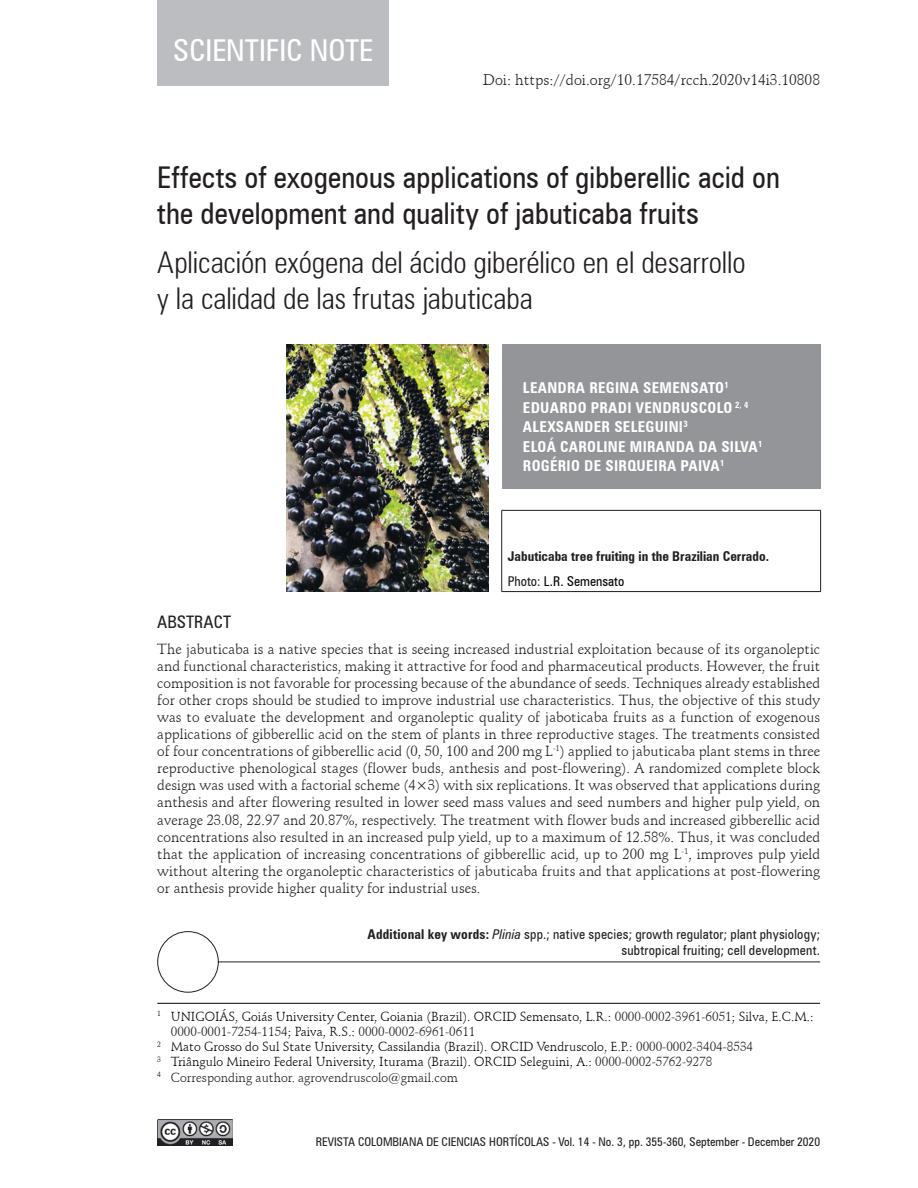
<style>
.page{position:relative;width:918px;height:1188px;background:#fff}
.page>*{position:absolute;margin:0;border:0;box-sizing:border-box;transform-origin:0 0}
.t1{font:condensed 30.15px "Zurich BT";color:#fff}
.t2{font:condensed 30px/36px "Zurich BT";color:#231f20}
.t3{font:300 condensed 30px/36px "Zurich BT";letter-spacing:-.005em;color:#231f20}
.t4{font:condensed 17.25px "Zurich BT";color:#231f20}
.t5{font:700 condensed 15px/19.5px "Zurich BT";letter-spacing:.02em;color:#fff}
.t6{font:15px "Schneidler BT";color:#231f20}
.t7{font:14.25px/17.1px "Schneidler BT";color:#231f20;text-align:justify}
.t8{font:condensed 13.5px/16.2px "Zurich BT";letter-spacing:.015em;color:#231f20;text-align:right}
.t9{font:700 condensed 13.5px/24.8px "Zurich BT";color:#231f20}
.t10{font:12.75px "Schneidler BT";color:#040503}
.t11{font:12.75px "Schneidler BT";color:#231f20}
.t12{font:condensed 12px "Zurich BT";color:#231f20}
.s1{font-weight:400}
.s2{font-weight:400;color:#040503}
.s3{font-weight:700}
.s4{font-style:italic}
.s5{color:#231f20}
.s6{color:#040503}
</style>
<div class="page">
<img style="left:157px;top:1119px;width:76px;height:26px">
<div style="left:502px;top:345px;width:319px;height:144px;background:#939598"></div>
<hr style="left:501px;top:510px;width:320px;height:1px;background:#231f20">
<hr style="left:501px;top:511px;width:1px;height:80px;background:#231f20">
<hr style="left:820px;top:511px;width:1px;height:80px;background:#231f20">
<hr style="left:501px;top:591px;width:320px;height:1px;background:#231f20">
<hr style="left:157px;top:1003px;width:663px;height:1px;background:#040503">
<img style="left:287px;top:345px;width:202px;height:247px">
<div style="left:157px;top:0;width:232px;height:86px;background:#bcbdc0"></div>
<svg style="left:157px;top:931px;width:664px;height:62px"></svg>
<h1 class="t1" style="left:173px;top:32px;width:14px">scienti</h1>
<h1 class="t1" style="left:266px;top:32px;width:61px">fic note</h1>
<p class="t6" style="left:483px;top:70px;width:338px">Doi: https://doi.org/10.17584/rcch.2020v14i3.10808</p>
<h2 class="t2" style="left:157px;top:159px;width:624px">Effects of exogenous applications of gibberellic acid on the development and quality of jabuticaba fruits</h2>
<h2 class="t3" style="left:157px;top:244px;width:590px">Aplicación exógena del ácido giberélico en el desarrollo y la calidad de las frutas jabuticaba</h2>
<p class="t5" style="left:523px;top:378px;width:241px">LEANDRA REGINA SEMENSATO<sup>1<br></sup>EDUARDO PRADI VENDRUSCOLO <sup>2,</sup> <sup>4<br></sup>ALEXSANDER SELEGUINI<sup>3<br></sup>ELOÁ CAROLINE MIRANDA DA SILVA<sup>1<br></sup>ROGÉRIO DE SIRQUEIRA PAIVA<sup>1</sup></p>
<p class="t9" style="left:508px;top:544px;width:263px">Jabuticaba tree fruiting in the Brazilian Cerrado.<br><span class="s1">Photo:</span> <span class="s2">L.R. Semensato</span></p>
<p class="t4" style="left:157px;top:611px;width:75px">ABSTRACT</p>
<p class="t7" style="left:157px;top:640px;width:664px">The jabuticaba is a native species that is seeing increased industrial exploitation because of its organoleptic and functional characteristics, making it attractive for food and pharmaceutical products. However, the fruit composition is not favorable for processing because of the abundance of seeds. Techniques already established for other crops should be studied to improve industrial use characteristics. Thus, the objective of this study was to evaluate the development and organoleptic quality of jaboticaba fruits as a function of exogenous applications of gibberellic acid on the stem of plants in three reproductive stages. The treatments consisted of four concentrations of gibberellic acid (0, 50, 100 and 200 mg L<sup>-1</sup>) applied to jabuticaba plant stems in three reproductive phenological stages (flower buds, anthesis and post-flowering). A randomized complete block design was used with a factorial scheme (4×3) with six replications. It was observed that applications during anthesis and after flowering resulted in lower seed mass values and seed numbers and higher pulp yield, on average 23.08, 22.97 and 20.87%, respectively. The treatment with flower buds and increased gibberellic acid concentrations also resulted in an increased pulp yield, up to a maximum of 12.58%. Thus, it was concluded that the application of increasing concentrations of gibberellic acid, up to 200 mg L<sup>-1</sup>, improves pulp yield without altering the organoleptic characteristics of jabuticaba fruits and that applications at post-flowering or anthesis provide higher quality for industrial uses.</p>
<p class="t8" style="left:368px;top:926px;width:454px"><span class="s3">Additional key words:</span> <span class="s4">Plinia</span> spp.; native species; growth regulator; plant physiology; subtropical fruiting; cell development.</p>
<p class="t10" style="left:157px;top:1008px;width:658px"><sup>1</sup> UNIGOIÁS, Goiás University Center, Goiania (Brazil). ORCID Semensato, L.R.: <span class="s5">0000-0002-3961-6051</span>; Silva, E.C.M.:</p>
<p class="t11" style="left:171px;top:1024px;width:306px">0000-0001-7254-1154<span class="s6">; Paiva, R.S.:</span> 0000-0002-6961-0611</p>
<p class="t10" style="left:157px;top:1039px;width:597px"><sup>2</sup> Mato Grosso do Sul State University, Cassilandia (Brazil). ORCID Vendruscolo, E.P.: <span class="s5">0000-0002-3404-8534</span></p>
<p class="t10" style="left:157px;top:1054px;width:557px"><sup>3</sup> Triângulo Mineiro Federal University, Iturama (Brazil). ORCID Seleguini, A.: <span class="s5">0000-0002-5762-9278</span></p>
<p class="t11" style="left:157px;top:1069px;width:302px"><sup>4</sup> Corresponding author. agrovendruscolo@gmail.com</p>
<p class="t12" style="left:316px;top:1135px;width:506px">REVISTA COLOMBIANA DE CIENCIAS HORTÍCOLAS - Vol. 14 - No. 3, pp. 355-360, September - December 2020</p>
</div>
